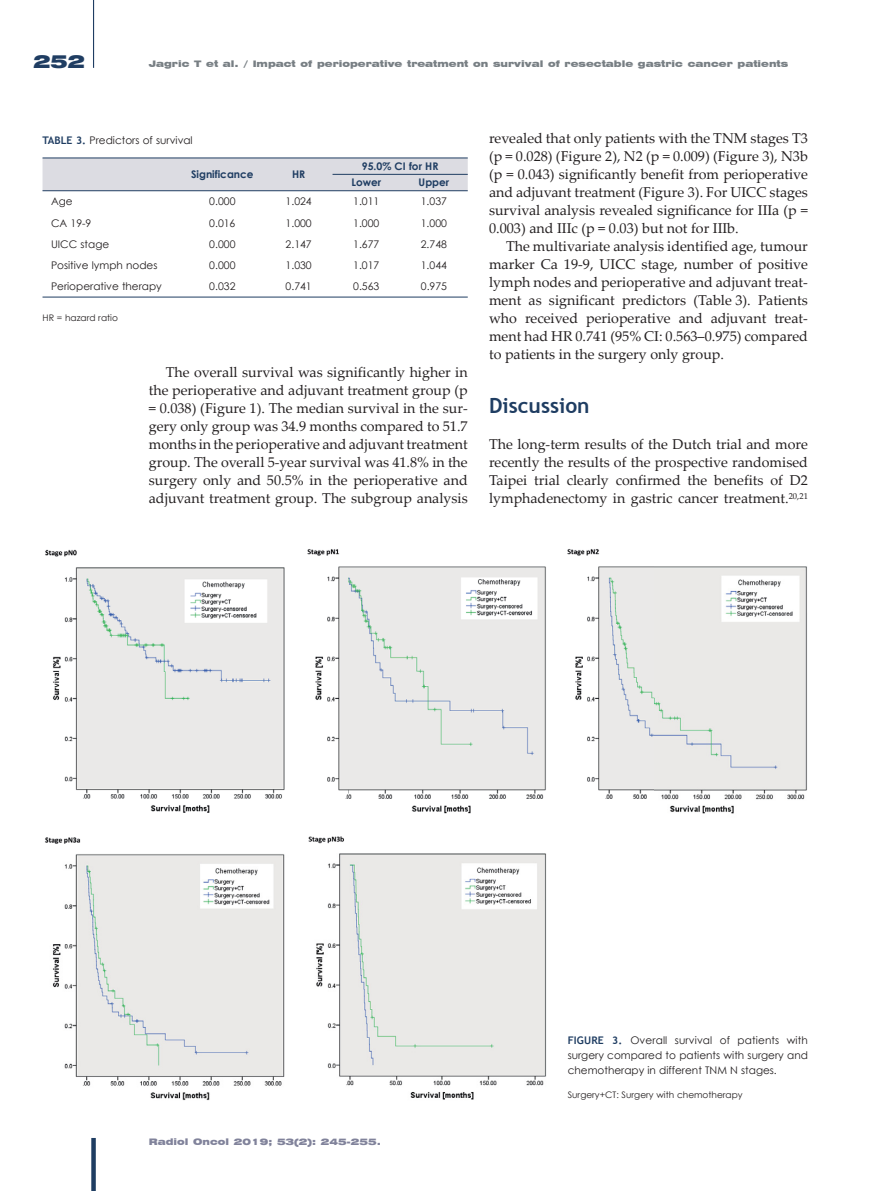
<style>
.page{position:relative;width:893px;height:1191px;background:#fff}
.page>*{position:absolute;margin:0;border:0;box-sizing:border-box;transform-origin:0 0}
.t1{font:700 21px "Trebuchet MS";color:#1f3d62}
.t2{font:900 expanded 18px "Swiss 721 BT";color:#1f3d62}
.t3{font:14.25px/18px "Palatino Linotype";color:#231f20;text-align:justify}
.t4{font:10.5px/15px "Century Gothic";color:#231f20;text-align:justify}
.t5{font:700 10.5px/16.4px "Century Gothic";color:#1f3d62}
.t6{font:900 expanded 9px "Swiss 721 BT";color:#787f84}
.t7{font:9px "Century Gothic";color:#231f20}
.t8{font:900 expanded 9px "Swiss 721 BT";color:#81839b}
.s1{font-family:"Trebuchet MS";font-weight:700;color:#1f3d62}
</style>
<div class="page">
<div style="left:91px;top:1138px;width:5px;height:53px;background:#1f3d62"></div>
<hr style="left:93px;top:0;width:1px;height:68px;background:#1f3d62">
<img style="left:45px;top:549px;width:762px;height:552px">
<div style="left:43px;top:159px;width:425px;height:31px;background:#dcdce2"></div>
<svg style="left:43px;top:191px;width:425px;height:106px"></svg>
<hr style="left:43px;top:158px;width:425px;height:1px;background:#1f3d62">
<hr style="left:333px;top:174px;width:135px;height:1px;background:#1f3d62">
<hr style="left:43px;top:190px;width:425px;height:1px;background:#1f3d62">
<hr style="left:43px;top:297px;width:425px;height:1px;background:#1f3d62">
<p class="t2" style="left:33px;top:50px;width:53px">252</p>
<p class="t6" style="left:149px;top:58px;width:641px">Jagric T et al. / Impact of perioperative treatment on survival of resectable gastric cancer patients</p>
<p class="t4" style="left:43px;top:132px;width:152px"><span class="s1">TABLE 3.</span> Predictors of survival</p>
<p class="t5" style="left:191px;top:166px;width:64px">Significance</p>
<p class="t5" style="left:292px;top:166px;width:15px">HR</p>
<p class="t5" style="left:351px;top:158px;width:89px;text-indent:10px">95.0% CI for HR<br>Lower</p>
<p class="t5" style="left:419px;top:174px;width:32px">Upper</p>
<p class="t4" style="left:51px;top:194px;width:23px">Age</p>
<p class="t4" style="left:209px;top:194px;width:28px">0.000</p>
<p class="t4" style="left:286px;top:194px;width:28px">1.024</p>
<p class="t4" style="left:353px;top:194px;width:28px">1.011</p>
<p class="t4" style="left:421px;top:194px;width:28px">1.037</p>
<p class="t4" style="left:51px;top:215px;width:42px">CA 19-9</p>
<p class="t4" style="left:209px;top:215px;width:28px">0.016</p>
<p class="t4" style="left:286px;top:215px;width:28px">1.000</p>
<p class="t4" style="left:353px;top:215px;width:28px">1.000</p>
<p class="t4" style="left:421px;top:215px;width:28px">1.000</p>
<p class="t4" style="left:51px;top:236px;width:60px">UICC stage</p>
<p class="t4" style="left:209px;top:236px;width:28px">0.000</p>
<p class="t4" style="left:286px;top:236px;width:28px">2.147</p>
<p class="t4" style="left:353px;top:236px;width:28px">1.677</p>
<p class="t4" style="left:421px;top:236px;width:28px">2.748</p>
<p class="t4" style="left:51px;top:257px;width:108px">Positive lymph nodes</p>
<p class="t4" style="left:209px;top:257px;width:28px">0.000</p>
<p class="t4" style="left:286px;top:257px;width:28px">1.030</p>
<p class="t4" style="left:353px;top:257px;width:28px">1.017</p>
<p class="t4" style="left:421px;top:257px;width:28px">1.044</p>
<p class="t4" style="left:51px;top:279px;width:112px">Perioperative therapy</p>
<p class="t4" style="left:209px;top:279px;width:28px">0.032</p>
<p class="t4" style="left:286px;top:279px;width:28px">0.741</p>
<p class="t4" style="left:353px;top:279px;width:28px">0.563</p>
<p class="t4" style="left:421px;top:279px;width:28px">0.975</p>
<p class="t7" style="left:43px;top:312px;width:77px">HR = hazard ratio</p>
<p class="t3" style="left:149px;top:365px;width:320px;text-indent:17px">The overall survival was significantly higher in the perioperative and adjuvant treatment group (p = 0.038) (Figure 1). The median survival in the sur&shy;gery only group was 34.9 months compared to 51.7 months in the perioperative and adjuvant treatment group. The overall 5-year survival was 41.8% in the surgery only and 50.5% in the perioperative and adjuvant treatment group. The subgroup analysis</p>
<p class="t3" style="left:489px;top:131px;width:320px">revealed that only patients with the TNM stages T3 (p = 0.028) (Figure 2), N2 (p = 0.009) (Figure 3), N3b (p = 0.043) significantly benefit from perioperative and adjuvant treatment (Figure 3). For UICC stages survival analysis revealed significance for IIIa (p = 0.003) and IIIc (p = 0.03) but not for IIIb.</p>
<p class="t3" style="left:489px;top:239px;width:320px;text-indent:17px">The multivariate analysis identified age, tumour marker Ca 19-9, UICC stage, number of positive lymph nodes and perioperative and adjuvant treat&shy;ment as significant predictors (Table 3). Patients who received perioperative and adjuvant treat&shy;ment had HR 0.741 (95% CI: 0.563–0.975) compared to patients in the surgery only group.</p>
<h1 class="t1" style="left:489px;top:394px;width:102px">Discussion</h1>
<p class="t3" style="left:489px;top:437px;width:320px">The long-term results of the Dutch trial and more recently the results of the prospective randomised Taipei trial clearly confirmed the benefits of D2 lymphadenectomy in gastric cancer treatment.<sup>20,21</sup></p>
<p class="t8" style="left:149px;top:1136px;width:234px">Radiol Oncol 2019; 53(2): 245-255.</p>
<p class="t4" style="left:568px;top:1032px;width:242px"><span class="s1">FIGURE 3.</span> Overall survival of patients with surgery compared to patients with surgery and chemotherapy in different TNM N stages.</p>
<p class="t7" style="left:568px;top:1088px;width:177px">Surgery+CT: Surgery with chemotherapy</p>
</div>
